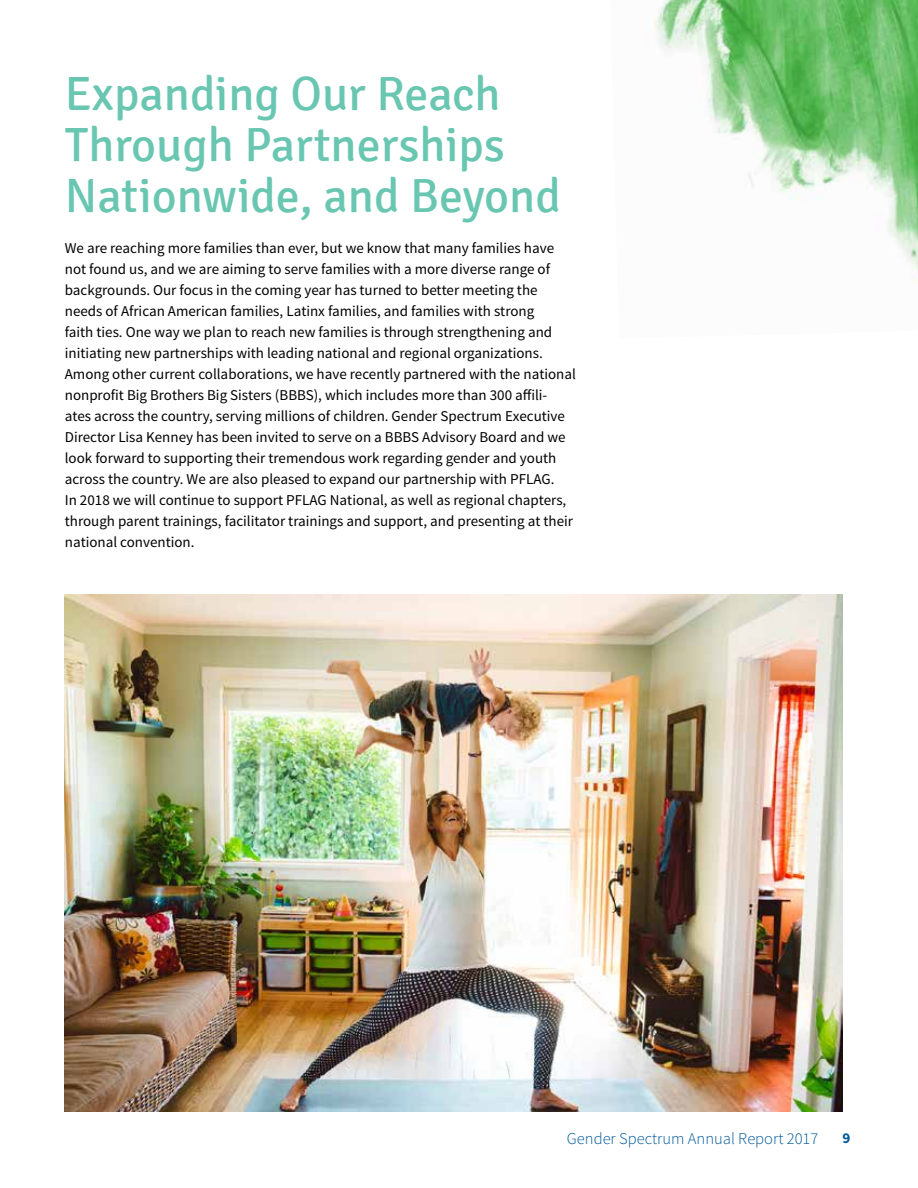
<style>
.page{position:relative;width:918px;height:1188px;background:#fff}
.page>*{position:absolute;margin:0;border:0;box-sizing:border-box;transform-origin:0 0}
.t1{font:48px/51px "Signika";color:#69c6b1}
.t2{font:300 16.5px "Source Sans Pro";color:#005898}
.t3{font:15px/21px "Source Sans Pro";color:#000}
.t4{font:700 15px "Source Sans Pro";color:#005898}
</style>
<div class="page">
<img style="left:65px;top:594px;width:777px;height:518px">
<img style="left:654px;top:0;width:264px;height:272px">
<h1 class="t1" style="left:65px;top:69px;width:498px">Expanding Our Reach<br>Through Partnerships<br>Nationwide, and Beyond</h1>
<p class="t3" style="left:65px;top:238px;width:513px">We are reaching more families than ever, but we know that many families have not found us, and we are aiming to serve families with a more diverse range of backgrounds. Our focus in the coming year has turned to better meeting the needs of African American families, Latinx families, and families with strong<br>faith ties. One way we plan to reach new families is through strengthening and initiating new partnerships with leading national and regional organizations.<br>Among other current collaborations, we have recently partnered with the national nonprofit Big Brothers Big Sisters (BBBS), which includes more than 300 affili&shy;ates across the country, serving millions of children. Gender Spectrum Executive Director Lisa Kenney has been invited to serve on a BBBS Advisory Board and we look forward to supporting their tremendous work regarding gender and youth across the country. We are also pleased to expand our partnership with PFLAG.<br>In 2018 we will continue to support PFLAG National, as well as regional chapters, through parent trainings, facilitator trainings and support, and presenting at their national convention.</p>
<p class="t2" style="left:567px;top:1129px;width:253px">Gender Spectrum Annual Report 2017</p>
<p class="t4" style="left:842px;top:1129px;width:9px">9</p>
</div>
